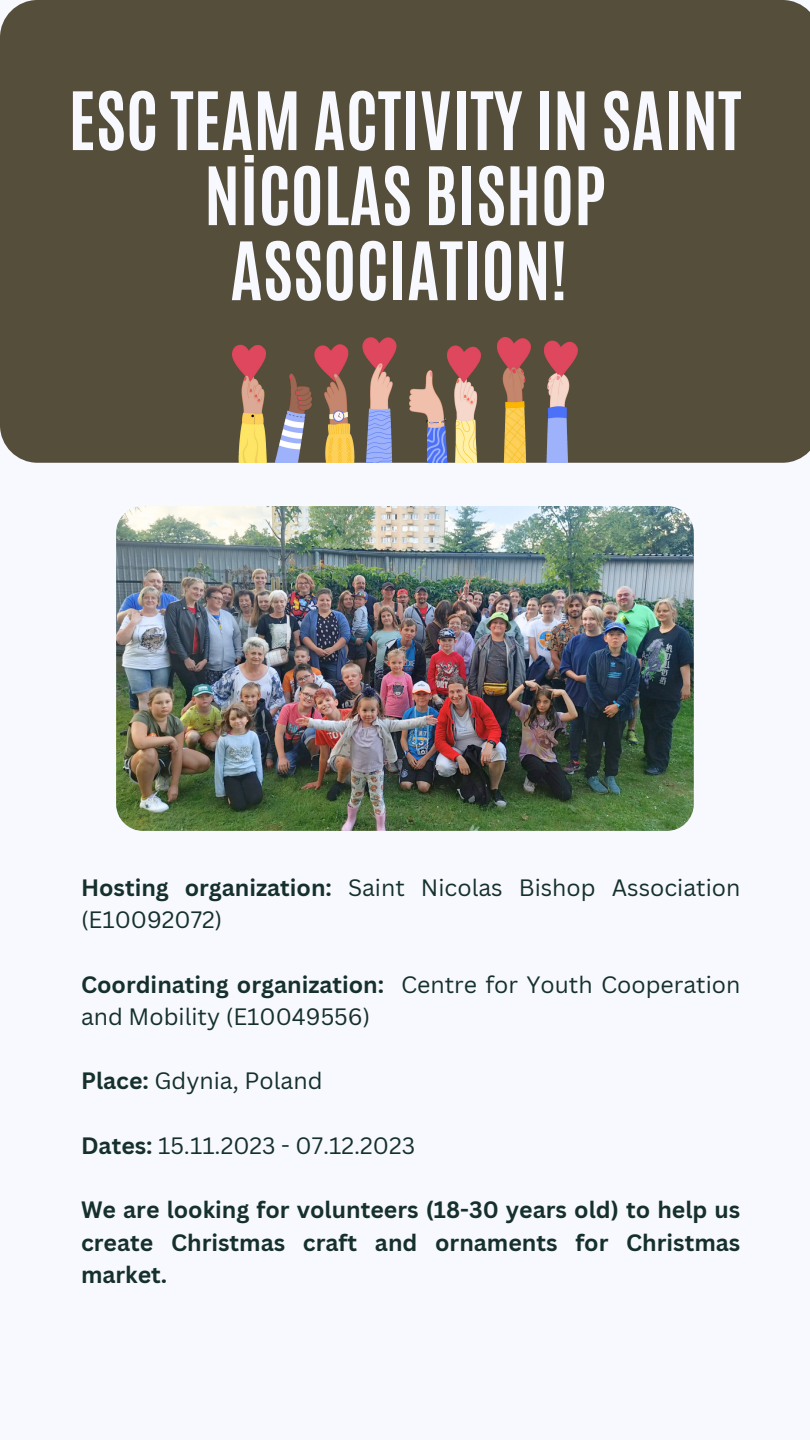
<style>
.page{position:relative;width:810px;height:1440px;background:#f8f9ff}
.page>*{position:absolute;margin:0;border:0;box-sizing:border-box;transform-origin:0 0}
.t1{font:700 68.4px/75px "Antonio";color:#f8f9ff;text-align:center}
.t2{font:23.1px/32.2px "Canva Sans";color:#15302d}
.t3{font:700 23.1px/32.2px "Canva Sans";color:#15302d;text-align:justify}
.s1{font-weight:700}
</style>
<div class="page">
<div style="left:0;top:0;width:810px;height:463px;background:#544e3b"></div>
<img style="left:116px;top:506px;width:578px;height:325px;border-radius:27px">
<img style="left:232px;top:338px;width:346px;height:124px">
<p class="t1" style="left:68px;top:84px;width:674px">ESC TEAM ACTIVITY IN SAINT<br>NİCOLAS BISHOP<br>ASSOCIATION!</p>
<p class="t2" style="left:81px;top:871px;width:661px"><span class="s1">Hosting organization:</span> Saint Nicolas Bishop Association (E10092072)</p>
<p class="t2" style="left:81px;top:968px;width:661px"><span class="s1">Coordinating organization:</span> Centre for Youth Cooperation and Mobility (E10049556)</p>
<p class="t2" style="left:81px;top:1064px;width:243px"><span class="s1">Place:</span> Gdynia, Poland</p>
<p class="t2" style="left:81px;top:1129px;width:336px"><span class="s1">Dates:</span> 15.11.2023 - 07.12.2023</p>
<p class="t3" style="left:81px;top:1193px;width:661px">We are looking for volunteers (18-30 years old) to help us create Christmas craft and ornaments for Christmas market.</p>
</div>
